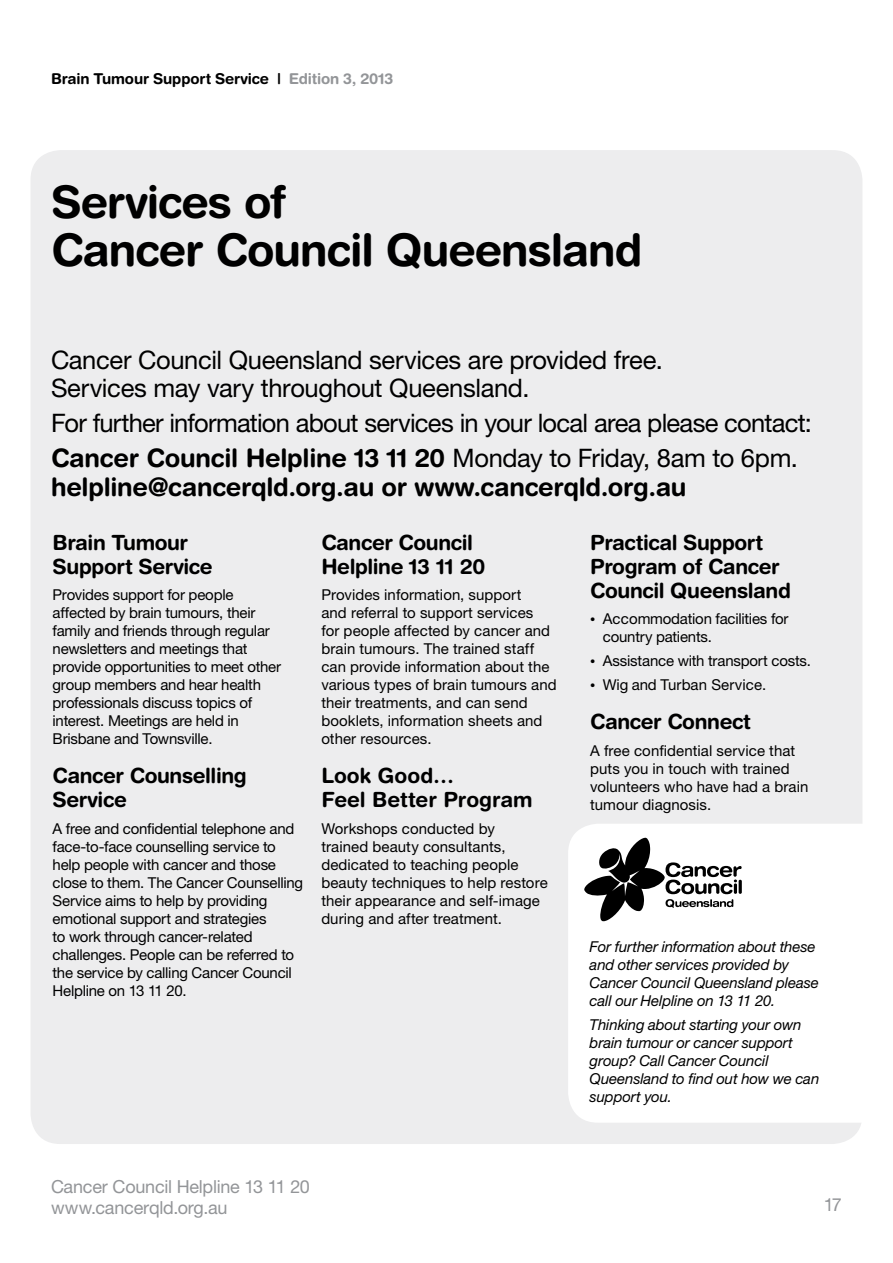
<style>
.page{position:relative;width:893px;height:1263px;background:#fff}
.page>*{position:absolute;margin:0;border:0;box-sizing:border-box;transform-origin:0 0}
.t1{font:700 45px/48px "Helvetica Rounded LT Std";letter-spacing:-.025em;color:#000}
.t2{font:25.5px/28.5px "Helvetica Neue";letter-spacing:-.015em;color:#000}
.t3{font:700 25.5px/28.5px "Helvetica Rounded LT Std";letter-spacing:-.01em;color:#000}
.t4{font:700 21px/24px "Helvetica Rounded LT Std";letter-spacing:-.02em;color:#000}
.t5{font:700 21px/24px "Helvetica Rounded LT Std";color:#000}
.t6{font:18px/21px "Helvetica Neue";letter-spacing:-.015em;color:#939598}
.t7{font:15px/18px "Helvetica Neue";letter-spacing:-.01em;color:#000}
.t8{font:italic 15px/18px "Helvetica Neue";letter-spacing:-.01em;color:#000}
.t9{font:700 15px "Helvetica Rounded LT Std";letter-spacing:-.01em;color:#000}
.s1{color:#939598}
.s2{font-family:"Helvetica Neue";font-weight:400}
.s3{font-size:10.5px}
</style>
<div class="page">
<div style="left:31px;top:150px;width:831px;height:994px;background:#ededee;border-radius:30px"></div>
<div style="left:568px;top:824px;width:294px;height:299px;background:#fff"></div>
<svg style="left:584px;top:836px;width:158px;height:86px;background:#acacac"></svg>
<p class="t9" style="left:51px;top:70px;width:344px">Brain Tumour Support Service | <span class="s1">Edition 3, 2013</span></p>
<h1 class="t1" style="left:51px;top:178px;width:593px">Services of<br>Cancer Council Queensland</h1>
<h2 class="t2" style="left:51px;top:345px;width:613px">Cancer Council Queensland services are provided free.<br>Services may vary throughout Queensland.</h2>
<h2 class="t2" style="left:51px;top:408px;width:762px">For further information about services in your local area please contact:</h2>
<h2 class="t3" style="left:51px;top:443px;width:748px">Cancer Council Helpline 13 11 20 <span class="s2">Monday to Friday, 8am to 6pm. </span>helpline@cancerqld.org.au or www.cancerqld.org.au</h2>
<h3 class="t4" style="left:53px;top:530px;width:162px">Brain Tumour<br>Support Service</h3>
<p class="t7" style="left:53px;top:586px;width:230px">Provides support for people affected by brain tumours, their family and friends through regular newsletters and meetings that provide opportunities to meet other group members and hear health professionals discuss topics of interest. Meetings are held in<br>Brisbane and Townsville.</p>
<h3 class="t4" style="left:53px;top:763px;width:196px">Cancer Counselling<br>Service</h3>
<p class="t7" style="left:53px;top:819px;width:252px">A free and confidential telephone and face-to-face counselling service to help people with cancer and those close to them. The Cancer Counselling Service aims to help by providing emotional support and strategies<br>to work through cancer-related challenges. People can be referred to the service by calling Cancer Council Helpline on 13 11 20.</p>
<h3 class="t4" style="left:321px;top:530px;width:166px">Cancer Council<br>Helpline 13 11 20</h3>
<p class="t7" style="left:321px;top:586px;width:237px">Provides information, support<br>and referral to support services<br>for people affected by cancer and brain tumours. The trained staff can provide information about the various types of brain tumours and their treatments, and can send booklets, information sheets and other resources.</p>
<h3 class="t5" style="left:321px;top:763px;width:213px">Look Good…<br>Feel Better Program</h3>
<p class="t7" style="left:321px;top:819px;width:228px">Workshops conducted by<br>trained beauty consultants, dedicated to teaching people beauty techniques to help restore their appearance and self-image during and after treatment.</p>
<h3 class="t4" style="left:590px;top:530px;width:202px">Practical Support<br>Program of Cancer<br>Council Queensland</h3>
<p class="t7" style="left:603px;top:610px;width:187px;text-indent:-13px"><span class="s3">•</span> Accommodation facilities for country patients.</p>
<p class="t7" style="left:590px;top:651px;width:222px"><span class="s3">•</span> Assistance with transport costs.</p>
<p class="t7" style="left:590px;top:676px;width:178px"><span class="s3">•</span> Wig and Turban Service.</p>
<h3 class="t4" style="left:590px;top:709px;width:162px">Cancer Connect</h3>
<p class="t7" style="left:590px;top:741px;width:220px">A free confidential service that puts you in touch with trained volunteers who have had a brain tumour diagnosis.</p>
<p class="t8" style="left:590px;top:937px;width:231px">For further information about these and other services provided by<br>Cancer Council Queensland please call our Helpline on 13 11 20.</p>
<p class="t8" style="left:590px;top:1015px;width:231px">Thinking about starting your own brain tumour or cancer support group? Call Cancer Council<br>Queensland to find out how we can support you.</p>
<p class="t6" style="left:51px;top:1176px;width:260px">Cancer Council Helpline 13 11 20 www.cancerqld.org.au</p>
<p class="t6" style="left:824px;top:1194px;width:20px">17</p>
</div>
